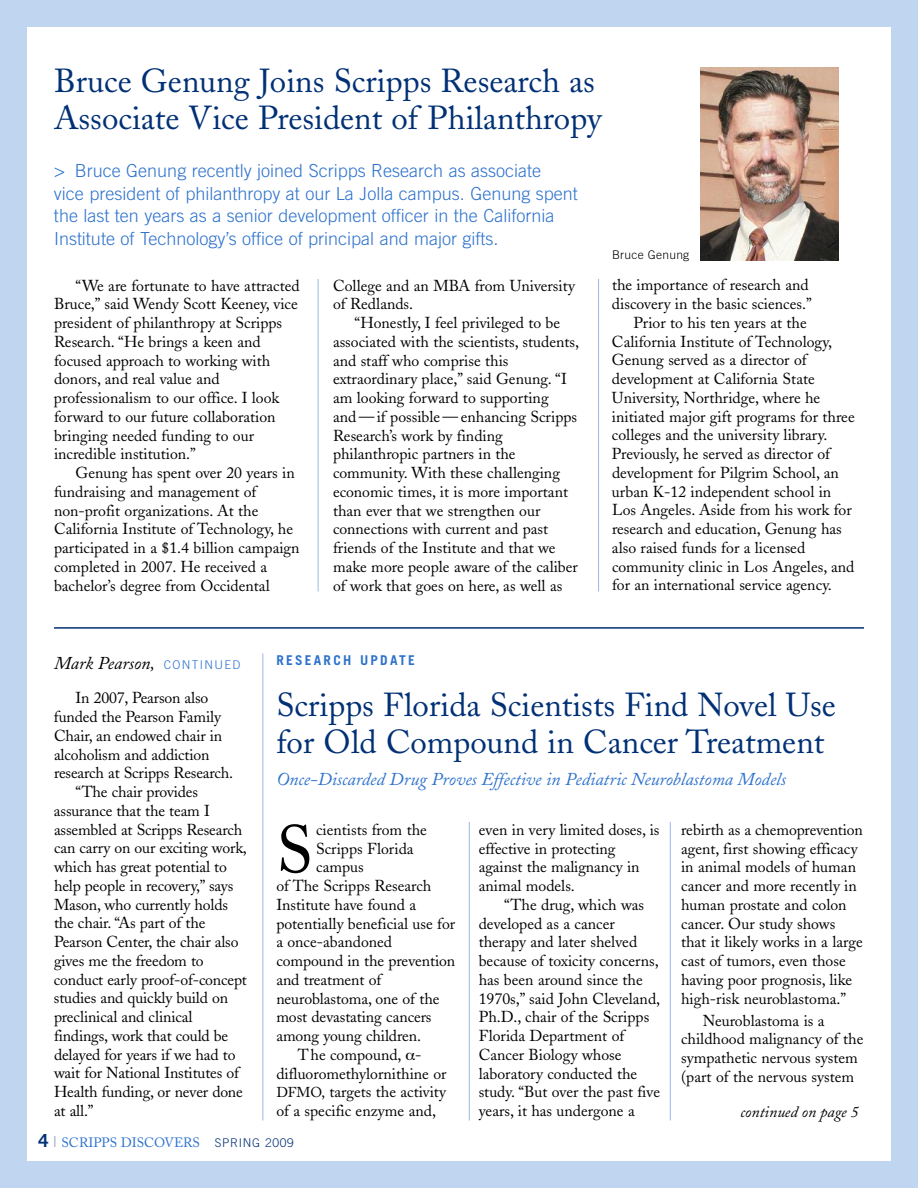
<style>
.page{position:relative;width:918px;height:1188px;background:#c0d5f0}
.page>*{position:absolute;margin:0;border:0;box-sizing:border-box;transform-origin:0 0}
.t1{font:66.6px "Adobe Caslon";color:#000}
.t2{font:33px/37.5px "Adobe Caslon";color:#003075}
.t3{font:300 18px/22.5px "Trade Gothic";color:#2d72cc}
.t4{font:italic 18px "Adobe Caslon";color:#2d72cc}
.t5{font:italic 18px "Adobe Caslon";color:#000}
.t6{font:15.75px/18.8px "Adobe Caslon";color:#000}
.t7{font:italic 15.75px "Adobe Caslon";color:#000}
.t8{font:13.5px "Adobe Caslon";color:#2d72cc}
.t9{font:700 13.5px "Trade Gothic";letter-spacing:.165em;color:#2d72cc}
.t10{font:300 12px "Trade Gothic";letter-spacing:.02em;color:#000}
.s1{font-family:"Trade Gothic";font-weight:300;font-style:normal;font-size:12px;color:#2d72cc}
.s2{font-size:14.25px}
.s3{font-family:"Trade Gothic";font-weight:700;font-size:18px;color:#003075}
.s4{font-family:"Caslon Five Forty";font-size:15.75px;color:#8097ba}
.s5{font-family:"Trade Gothic";font-weight:300;font-size:12px;color:#003075}
</style>
<div class="page">
<div style="left:27px;top:27px;width:864px;height:1134px;background:#fff"></div>
<img style="left:700px;top:68px;width:139px;height:193px">
<hr style="left:54px;top:627px;width:810px;height:2px;background:#003075">
<hr style="left:318px;top:279px;width:1px;height:312px;background:#96b9e6">
<hr style="left:598px;top:279px;width:1px;height:312px;background:#96b9e6">
<hr style="left:262px;top:653px;width:1px;height:468px;background:#96b9e6">
<hr style="left:469px;top:822px;width:1px;height:298px;background:#96b9e6">
<hr style="left:670px;top:822px;width:1px;height:298px;background:#96b9e6">
<h2 class="t2" style="left:54px;top:66px;width:549px">Bruce Genung Joins Scripps Research as<br>Associate Vice President of Philanthropy</h2>
<p class="t3" style="left:54px;top:161px;width:525px">&gt; Bruce Genung recently joined Scripps Research as associate<br>vice president of philanthropy at our La Jolla campus. Genung spent the last ten years as a senior development officer in the California Institute of Technology’s office of principal and major gifts.</p>
<p class="t6" style="left:54px;top:278px;width:247px;text-indent:22px">“We are fortunate to have attracted Bruce,” said Wendy Scott Keeney, vice president of philanthropy at Scripps Research. “He brings a keen and focused approach to working with donors, and real value and professionalism to our office. I look forward to our future collaboration bringing needed funding to our incredible institution.”</p>
<p class="t6" style="left:54px;top:465px;width:247px;text-indent:22px">Genung has spent over 20 years in fundraising and management of non-profit organizations. At the California Institute of Technology, he participated in a $1.4 billion campaign completed in 2007. He received a bachelor’s degree from Occidental</p>
<p class="t6" style="left:333px;top:278px;width:243px">College and an MBA from University of Redlands.</p>
<p class="t6" style="left:333px;top:315px;width:248px;text-indent:22px">“Honestly, I feel privileged to be associated with the scientists, students, and staff who comprise this extraordinary place,” said Genung. “I am looking forward to supporting and—if possible—enhancing Scripps Research’s work by finding philanthropic partners in the community. With these challenging economic times, it is more important than ever that we strengthen our connections with current and past friends of the Institute and that we make more people aware of the caliber of work that goes on here, as well as</p>
<p class="t10" style="left:612px;top:250px;width:79px">Bruce Genung</p>
<p class="t6" style="left:612px;top:278px;width:198px">the importance of research and</p>
<p class="t6" style="left:612px;top:296px;width:201px">discovery in the basic sciences.”</p>
<p class="t6" style="left:634px;top:315px;width:175px">Prior to his ten years at the</p>
<p class="t6" style="left:612px;top:334px;width:222px">California Institute of Technology,</p>
<p class="t6" style="left:612px;top:353px;width:196px">Genung served as a director of</p>
<p class="t6" style="left:612px;top:371px;width:204px">development at California State</p>
<p class="t6" style="left:612px;top:390px;width:210px">University, Northridge, where he</p>
<p class="t6" style="left:612px;top:409px;width:244px">initiated major gift programs for three</p>
<p class="t6" style="left:612px;top:428px;width:217px">colleges and the university library.</p>
<p class="t6" style="left:612px;top:446px;width:220px">Previously, he served as director of</p>
<p class="t6" style="left:612px;top:465px;width:228px">development for Pilgrim School, an</p>
<p class="t6" style="left:612px;top:484px;width:221px">urban K-12 independent school in</p>
<p class="t6" style="left:612px;top:503px;width:241px">Los Angeles. Aside from his work for</p>
<p class="t6" style="left:612px;top:521px;width:231px">research and education, Genung has</p>
<p class="t6" style="left:612px;top:540px;width:195px">also raised funds for a licensed</p>
<p class="t6" style="left:612px;top:559px;width:244px">community clinic in Los Angeles, and</p>
<p class="t6" style="left:612px;top:578px;width:221px">for an international service agency.</p>
<p class="t5" style="left:54px;top:657px;width:188px">Mark Pearson, <span class="s1">CONTINUED</span></p>
<p class="t6" style="left:76px;top:690px;width:134px">In 2007, Pearson also</p>
<p class="t6" style="left:54px;top:709px;width:169px">funded the Pearson Family</p>
<p class="t6" style="left:54px;top:728px;width:170px">Chair, an endowed chair in</p>
<p class="t6" style="left:54px;top:747px;width:157px">alcoholism and addiction</p>
<p class="t6" style="left:54px;top:765px;width:181px">research at Scripps Research.</p>
<p class="t6" style="left:76px;top:784px;width:124px">“The chair provides</p>
<p class="t6" style="left:54px;top:803px;width:157px">assurance that the team I</p>
<p class="t6" style="left:54px;top:822px;width:190px">assembled at Scripps Research</p>
<p class="t6" style="left:54px;top:840px;width:194px">can carry on our exciting work,</p>
<p class="t6" style="left:54px;top:859px;width:174px">which has great potential to</p>
<p class="t6" style="left:54px;top:878px;width:181px">help people in recovery,” says</p>
<p class="t6" style="left:54px;top:897px;width:176px">Mason, who currently holds</p>
<p class="t6" style="left:54px;top:915px;width:153px">the chair. “As part of the</p>
<p class="t6" style="left:54px;top:934px;width:186px">Pearson Center, the chair also</p>
<p class="t6" style="left:54px;top:953px;width:151px">gives me the freedom to</p>
<p class="t6" style="left:54px;top:972px;width:194px">conduct early proof-of-concept</p>
<p class="t6" style="left:54px;top:990px;width:176px">studies and quickly build on</p>
<p class="t6" style="left:54px;top:1009px;width:140px">preclinical and clinical</p>
<p class="t6" style="left:54px;top:1028px;width:176px">findings, work that could be</p>
<p class="t6" style="left:54px;top:1047px;width:183px">delayed for years if we had to</p>
<p class="t6" style="left:54px;top:1065px;width:187px">wait for National Institutes of</p>
<p class="t6" style="left:54px;top:1084px;width:190px">Health funding, or never done</p>
<p class="t6" style="left:54px;top:1103px;width:41px">at all.”</p>
<p class="t9" style="left:276px;top:655px;width:140px">RESEARCH UPDATE</p>
<h2 class="t2" style="left:276px;top:690px;width:561px">Scripps Florida Scientists Find Novel Use for Old Compound in Cancer Treatment</h2>
<p class="t4" style="left:276px;top:773px;width:511px">Once-Discarded Drug Proves Effective in Pediatric Neuroblastoma Models</p>
<h1 class="t1" style="left:276px;top:825px;width:38px">S</h1>
<p class="t6" style="left:316px;top:822px;width:112px">cientists from the</p>
<p class="t6" style="left:316px;top:841px;width:99px">Scripps Florida</p>
<p class="t6" style="left:316px;top:859px;width:49px">campus</p>
<p class="t6" style="left:276px;top:878px;width:157px">of The Scripps Research</p>
<p class="t6" style="left:276px;top:897px;width:141px">Institute have found a</p>
<p class="t6" style="left:276px;top:916px;width:180px">potentially beneficial use for</p>
<p class="t6" style="left:276px;top:934px;width:117px">a once-abandoned</p>
<p class="t6" style="left:276px;top:953px;width:180px">compound in the prevention</p>
<p class="t6" style="left:276px;top:972px;width:107px">and treatment of</p>
<p class="t6" style="left:276px;top:991px;width:165px">neuroblastoma, one of the</p>
<p class="t6" style="left:276px;top:1009px;width:157px">most devastating cancers</p>
<p class="t6" style="left:276px;top:1028px;width:146px">among young children.</p>
<p class="t6" style="left:298px;top:1047px;width:125px">The compound, -</p>
<p class="t6" style="left:276px;top:1066px;width:172px">difluoromethylornithine or</p>
<p class="t6" style="left:276px;top:1084px;width:171px"><span class="s2">DFMO,</span> targets the activity</p>
<p class="t6" style="left:276px;top:1103px;width:161px">of a specific enzyme and,</p>
<p class="t6" style="left:479px;top:822px;width:182px">even in very limited doses, is effective in protecting against the malignancy in animal models.</p>
<p class="t6" style="left:479px;top:897px;width:183px;text-indent:26px">“The drug, which was developed as a cancer therapy and later shelved because of toxicity concerns, has been around since the<br>1970s,” said John Cleveland,<br>Ph.D., chair of the Scripps<br>Florida Department of<br>Cancer Biology whose laboratory conducted the study. “But over the past five years, it has undergone a</p>
<p class="t6" style="left:681px;top:822px;width:183px">rebirth as a chemoprevention agent, first showing efficacy in animal models of human cancer and more recently in human prostate and colon cancer. Our study shows that it likely works in a large cast of tumors, even those having poor prognosis, like high-risk neuroblastoma.”</p>
<p class="t6" style="left:681px;top:1013px;width:184px;text-indent:22px">Neuroblastoma is a childhood malignancy of the sympathetic nervous system (part of the nervous system</p>
<p class="t7" style="left:741px;top:1106px;width:120px">continued on page 5</p>
<p class="t8" style="left:39px;top:1137px;width:257px"><span class="s3">4</span> <span class="s4">|</span> SCRIPPS DISCOVERS <span class="s5">SPRING 2009</span></p>
</div>
